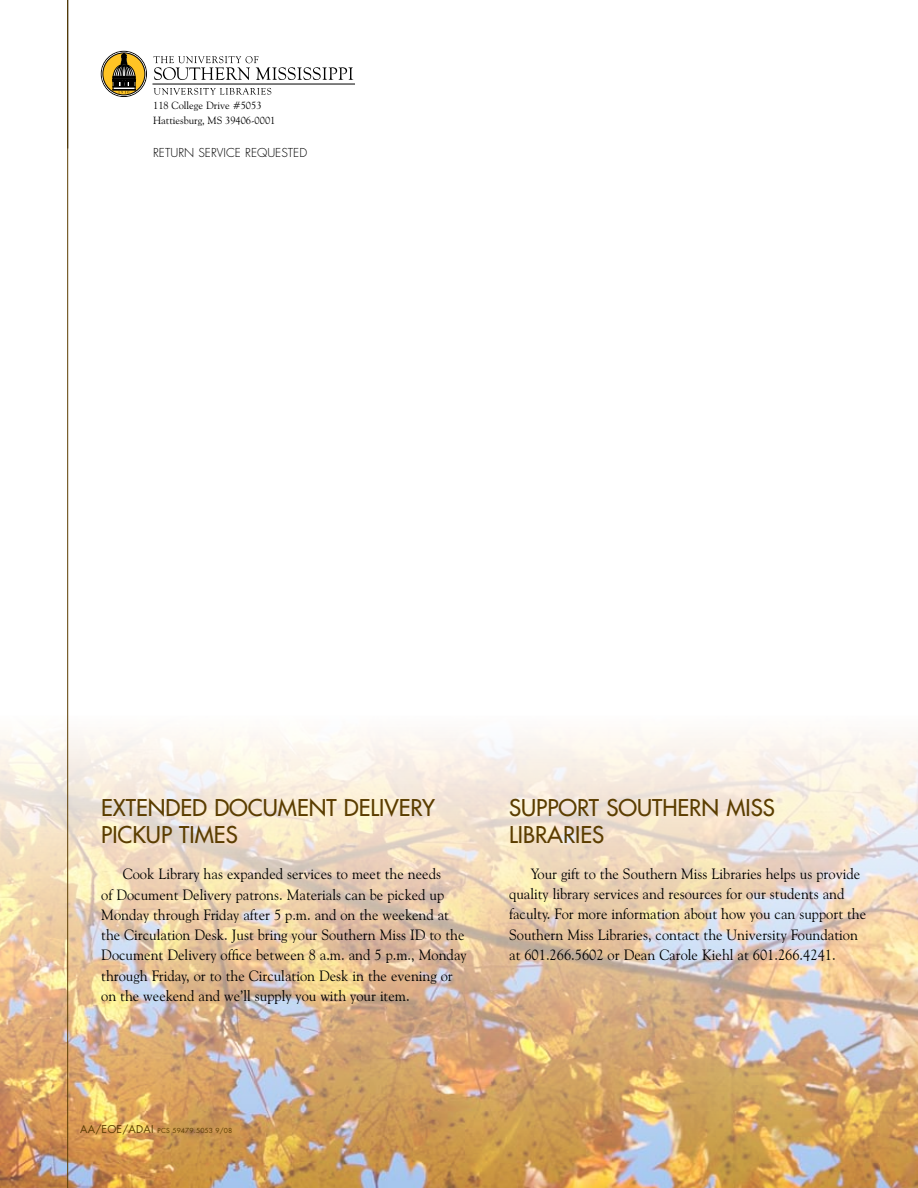
<style>
.page{position:relative;width:918px;height:1188px;background:#fff}
.page>*{position:absolute;margin:0;border:0;box-sizing:border-box;transform-origin:0 0}
.t1{font:500 22.5px/27px "Futura Std";color:#5b3d00}
.t2{font:15px/20.2px "Goudy Old Style BT";color:#000}
.t3{font:300 12px "Futura Std";color:#000}
.t4{font:10.5px/15px "Goudy Old Style BT";color:#000}
.t5{font:6.75px "Futura Std";letter-spacing:.02em;color:#5b3d00}
.s1{font-size:10.5px}
</style>
<div class="page">
<img style="left:0;top:716px;width:918px;height:472px">
<svg style="left:153px;top:56px;width:200px;height:24px"></svg>
<svg style="left:101px;top:51px;width:45px;height:46px"></svg>
<div style="left:101px;top:51px;width:46px;height:46px;border:1px solid #000;border-radius:50%"></div>
<svg style="left:102px;top:52px;width:44px;height:44px"></svg>
<div style="left:102px;top:52px;width:44px;height:44px;border:1px solid #fff;border-radius:50%"></div>
<svg style="left:103px;top:53px;width:42px;height:42px"></svg>
<div style="left:103px;top:53px;width:42px;height:42px;border:1px solid #000;border-radius:50%"></div>
<svg style="left:113px;top:54px;width:23px;height:40px"></svg>
<hr style="left:152px;top:84px;width:203px;height:1px;background:#000">
<svg style="left:154px;top:88px;width:117px;height:7px"></svg>
<hr style="left:67px;top:0;width:1px;height:1188px;background:#5b3d00">
<p class="t4" style="left:153px;top:98px;width:124px">118 College Drive #5053<br>Hattiesburg, MS 39406-0001</p>
<p class="t3" style="left:153px;top:146px;width:154px">RETU RN SERVICE REQU ESTED</p>
<h1 class="t1" style="left:101px;top:795px;width:336px">EXTENDED DOCUMENT DELIVERY<br>PICKUP TIMES</h1>
<p class="t2" style="left:101px;top:864px;width:367px;text-indent:22px">Cook Library has expanded services to meet the needs<br>of Document Delivery patrons. Materials can be picked up Monday through Friday after 5 p.m. and on the weekend at the Circulation Desk. Just bring your Southern Miss ID to the Document Delivery office between 8 a.m. and 5 p.m., Monday through Friday, or to the Circulation Desk in the evening or on the weekend and we’ll supply you with your item.</p>
<h1 class="t1" style="left:509px;top:794px;width:254px">SUPPORT SOUTHERN MISS<br>LIBRARIES</h1>
<p class="t2" style="left:509px;top:863px;width:359px;text-indent:22px">Your gift to the Southern Miss Libraries helps us provide quality library services and resources for our students and faculty. For more information about how you can support the Southern Miss Libraries, contact the University Foundation at 601.266.5602 or Dean Carole Kiehl at 601.266.4241.</p>
<p class="t5" style="left:80px;top:1126px;width:154px"><span class="s1">AA/EOE/ADAI</span> PCS 59479.5053 9/08</p>
</div>
